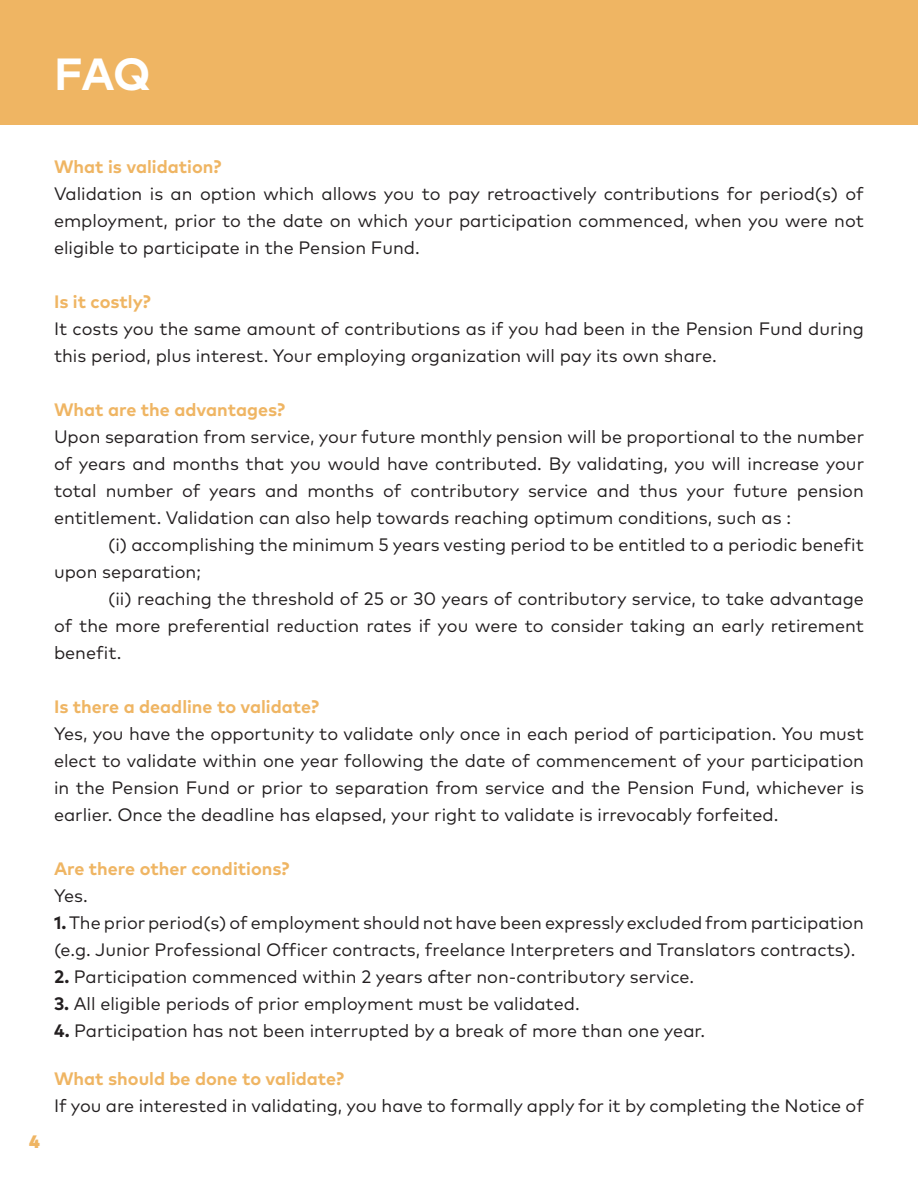
<style>
.page{position:relative;width:918px;height:1188px;background:#fff}
.page>*{position:absolute;margin:0;border:0;box-sizing:border-box;transform-origin:0 0}
.t1{font:700 45px "Mark Pro";color:#fff}
.t2{font:18px/27px "Mark Pro";color:#231f20;text-align:justify}
.t3{font:700 18px "Mark Pro";color:#efb563}
.t4{font:900 18px "Mark Pro";color:#efb563}
.s1{font-weight:700}
</style>
<div class="page">
<div style="left:0;top:0;width:918px;height:125px;background:#efb563"></div>
<p class="t1" style="left:54px;top:39px;width:98px">FAQ</p>
<p class="t3" style="left:54px;top:153px;width:169px">What is validation?</p>
<p class="t2" style="left:54px;top:178px;width:812px">Validation is an option which allows you to pay retroactively contributions for period(s) of employment, prior to the date on which your participation commenced, when you were not eligible to participate in the Pension Fund.</p>
<p class="t3" style="left:54px;top:288px;width:98px">Is it costly?</p>
<p class="t2" style="left:54px;top:313px;width:811px">It costs you the same amount of contributions as if you had been in the Pension Fund during this period, plus interest. Your employing organization will pay its own share.</p>
<p class="t3" style="left:54px;top:396px;width:233px">What are the advantages?</p>
<p class="t2" style="left:54px;top:421px;width:812px">Upon separation from service, your future monthly pension will be proportional to the number of years and months that you would have contributed. By validating, you will increase your total number of years and months of contributory service and thus your future pension entitlement. Validation can also help towards reaching optimum conditions, such as :</p>
<p class="t2" style="left:54px;top:529px;width:811px;text-indent:54px">(i) accomplishing the minimum 5 years vesting period to be entitled to a periodic benefit upon separation;</p>
<p class="t2" style="left:54px;top:583px;width:811px;text-indent:54px">(ii) reaching the threshold of 25 or 30 years of contributory service, to take advantage of the more preferential reduction rates if you were to consider taking an early retirement benefit.</p>
<p class="t4" style="left:29px;top:1128px;width:12px">4</p>
<p class="t3" style="left:54px;top:693px;width:267px">Is there a deadline to validate?</p>
<p class="t2" style="left:54px;top:718px;width:811px">Yes, you have the opportunity to validate only once in each period of participation. You must elect to validate within one year following the date of commencement of your participation in the Pension Fund or prior to separation from service and the Pension Fund, whichever is earlier. Once the deadline has elapsed, your right to validate is irrevocably forfeited.</p>
<p class="t3" style="left:54px;top:855px;width:237px">Are there other conditions?</p>
<p class="t2" style="left:54px;top:880px;width:35px">Yes.</p>
<p class="t2" style="left:54px;top:907px;width:811px"><span class="s1">1.</span> The prior period(s) of employment should not have been expressly excluded from participation (e.g. Junior Professional Officer contracts, freelance Interpreters and Translators contracts).</p>
<p class="t2" style="left:54px;top:961px;width:642px"><span class="s1">2.</span> Participation commenced within 2 years after non-contributory service.</p>
<p class="t2" style="left:54px;top:988px;width:527px"><span class="s1">3.</span> All eligible periods of prior employment must be validated.</p>
<p class="t2" style="left:54px;top:1015px;width:653px"><span class="s1">4.</span> Participation has not been interrupted by a break of more than one year.</p>
<p class="t3" style="left:54px;top:1065px;width:292px">What should be done to validate?</p>
<p class="t2" style="left:54px;top:1091px;width:812px">If you are interested in validating, you have to formally apply for it by completing the Notice of</p>
</div>
